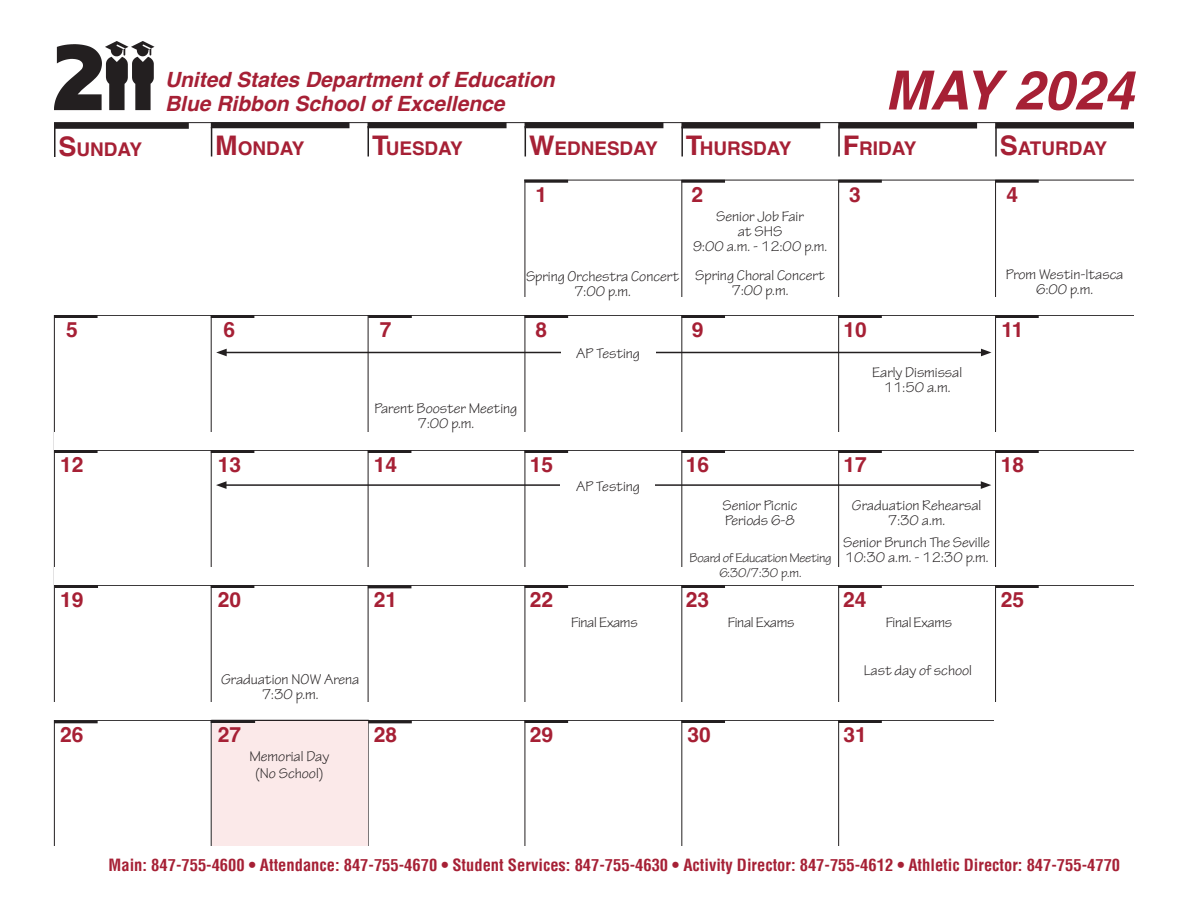
<style>
.page{position:relative;width:1188px;height:918px;background:#fff}
.page>*{position:absolute;margin:0;border:0;box-sizing:border-box;transform-origin:0 0}
.Month{font:italic 700 54px "Helvetica";color:#a62035}
.t1{font:italic 700 21px/24px "Helvetica";color:#a62035}
.numbers{font:700 21px "Helvetica";color:#a62035}
.t2{font:700 18.9px "Helvetica";color:#a62035}
.t3{font:700 condensed 16.5px "Helvetica";color:#a62035}
.Holiday{font:15px/15px "Tekton Pro";color:#231f20;text-align:center}
.Event{font:15px "Tekton Pro";color:#231f20}
.Holiday-2{font:15px "Tekton Pro";letter-spacing:-.02em;color:#231f20}
.Holiday-3{font:13.5px/15px "Tekton Pro";letter-spacing:-.02em;color:#231f20;text-align:center}
.s1{font-size:27px}
</style>
<div class="page">
<div style="left:995px;top:122px;width:139px;height:6px;background:#231f20"></div>
<div style="left:838px;top:122px;width:139px;height:6px;background:#231f20"></div>
<div style="left:681px;top:122px;width:139px;height:6px;background:#231f20"></div>
<hr style="left:681px;top:126px;width:2px;height:30px;background:#231f20">
<hr style="left:995px;top:126px;width:2px;height:30px;background:#231f20">
<hr style="left:838px;top:125px;width:2px;height:31px;background:#231f20">
<hr style="left:54px;top:127px;width:2px;height:30px;background:#231f20">
<svg style="left:211px;top:128px;width:1px;height:28px"></svg>
<hr style="left:368px;top:126px;width:1px;height:30px;background:#231f20">
<hr style="left:525px;top:126px;width:1px;height:30px;background:#231f20">
<div style="left:54px;top:123px;width:135px;height:6px;background:#231f20"></div>
<hr style="left:54px;top:122px;width:1080px;height:1px;background:#231f20">
<div style="left:525px;top:122px;width:138px;height:6px;background:#231f20"></div>
<hr style="left:54px;top:720px;width:1080px;height:1px;background:#231f20">
<div style="left:211px;top:122px;width:139px;height:6px;background:#231f20"></div>
<div style="left:368px;top:122px;width:139px;height:6px;background:#231f20"></div>
<img style="left:54px;top:41px;width:101px;height:70px">
<hr style="left:54px;top:585px;width:1080px;height:1px;background:#231f20">
<hr style="left:54px;top:450px;width:1080px;height:1px;background:#231f20">
<hr style="left:54px;top:315px;width:1080px;height:1px;background:#231f20">
<hr style="left:54px;top:180px;width:1080px;height:1px;background:#231f20">
<hr style="left:54px;top:180px;width:1px;height:666px;background:#231f20">
<hr style="left:211px;top:180px;width:1px;height:666px;background:#231f20">
<hr style="left:368px;top:180px;width:1px;height:666px;background:#231f20">
<hr style="left:681px;top:180px;width:1px;height:666px;background:#231f20">
<hr style="left:838px;top:180px;width:1px;height:666px;background:#231f20">
<hr style="left:995px;top:180px;width:1px;height:666px;background:#231f20">
<hr style="left:54px;top:315px;width:44px;height:3px;background:#231f20">
<hr style="left:54px;top:450px;width:44px;height:3px;background:#231f20">
<hr style="left:54px;top:585px;width:44px;height:3px;background:#231f20">
<hr style="left:211px;top:585px;width:43px;height:3px;background:#231f20">
<hr style="left:211px;top:450px;width:43px;height:3px;background:#231f20">
<hr style="left:211px;top:315px;width:43px;height:3px;background:#231f20">
<hr style="left:368px;top:315px;width:44px;height:3px;background:#231f20">
<hr style="left:368px;top:450px;width:43px;height:3px;background:#231f20">
<hr style="left:368px;top:585px;width:43px;height:3px;background:#231f20">
<hr style="left:368px;top:720px;width:44px;height:3px;background:#231f20">
<hr style="left:525px;top:585px;width:43px;height:3px;background:#231f20">
<hr style="left:525px;top:450px;width:43px;height:3px;background:#231f20">
<hr style="left:525px;top:315px;width:43px;height:3px;background:#231f20">
<hr style="left:525px;top:180px;width:43px;height:3px;background:#231f20">
<hr style="left:681px;top:180px;width:44px;height:3px;background:#231f20">
<hr style="left:838px;top:180px;width:44px;height:3px;background:#231f20">
<hr style="left:681px;top:315px;width:44px;height:3px;background:#231f20">
<hr style="left:838px;top:315px;width:44px;height:3px;background:#231f20">
<hr style="left:681px;top:450px;width:44px;height:3px;background:#231f20">
<hr style="left:838px;top:450px;width:44px;height:3px;background:#231f20">
<hr style="left:681px;top:585px;width:44px;height:3px;background:#231f20">
<hr style="left:838px;top:585px;width:44px;height:3px;background:#231f20">
<hr style="left:681px;top:720px;width:44px;height:3px;background:#231f20">
<hr style="left:838px;top:720px;width:44px;height:3px;background:#231f20">
<hr style="left:995px;top:180px;width:44px;height:3px;background:#231f20">
<hr style="left:995px;top:315px;width:44px;height:3px;background:#231f20">
<hr style="left:995px;top:450px;width:44px;height:3px;background:#231f20">
<hr style="left:995px;top:585px;width:44px;height:3px;background:#231f20">
<hr style="left:54px;top:720px;width:44px;height:3px;background:#231f20">
<hr style="left:525px;top:180px;width:1px;height:666px;background:#231f20">
<div style="left:23px;top:703px;width:1145px;height:17px;background:#fff"></div>
<hr style="left:525px;top:720px;width:43px;height:3px;background:#231f20">
<div style="left:54px;top:433px;width:1114px;height:17px;background:#fff"></div>
<div style="left:54px;top:568px;width:1114px;height:17px;background:#fff"></div>
<div style="left:54px;top:298px;width:1114px;height:17px;background:#fff"></div>
<div style="left:212px;top:721px;width:156px;height:125px;background:#fbe9e9"></div>
<hr style="left:212px;top:720px;width:43px;height:3px;background:#231f20">
<div style="left:994px;top:719px;width:154px;height:134px;background:#fff"></div>
<div style="left:0;top:171px;width:524px;height:144px;background:#fff"></div>
<hr style="left:224px;top:352px;width:759px;height:1px;background:#231f20">
<svg style="left:216px;top:349px;width:11px;height:7px"></svg>
<svg style="left:981px;top:349px;width:11px;height:7px"></svg>
<div style="left:561px;top:348px;width:94px;height:13px;background:#fff"></div>
<hr style="left:224px;top:484px;width:759px;height:2px;background:#231f20">
<svg style="left:216px;top:481px;width:11px;height:8px"></svg>
<svg style="left:981px;top:481px;width:10px;height:8px"></svg>
<div style="left:561px;top:481px;width:94px;height:13px;background:#fff"></div>
<p class="Month" style="left:885px;top:58px;width:251px">MAY 2024</p>
<h2 class="t1" style="left:165px;top:70px;width:391px">United States Department of Education<br>Blue Ribbon School of Excellence</h2>
<p class="t2" style="left:215px;top:137px;width:91px"><span class="s1">M</span>ONDAY</p>
<p class="t2" style="left:372px;top:137px;width:92px"><span class="s1">T</span>UESDAY</p>
<p class="t2" style="left:529px;top:137px;width:130px"><span class="s1">W</span>EDNESDAY</p>
<p class="t2" style="left:58px;top:138px;width:85px"><span class="s1">S</span>UNDAY</p>
<p class="t2" style="left:686px;top:137px;width:107px"><span class="s1">T</span>HURSDAY</p>
<p class="t2" style="left:843px;top:137px;width:75px"><span class="s1">F</span>RIDAY</p>
<p class="t2" style="left:1000px;top:137px;width:109px"><span class="s1">S</span>ATURDAY</p>
<p class="numbers" style="left:536px;top:182px;width:13px">1</p>
<p class="numbers" style="left:692px;top:182px;width:13px">2</p>
<p class="numbers" style="left:849px;top:182px;width:13px">3</p>
<p class="numbers" style="left:1007px;top:182px;width:13px">4</p>
<p class="Holiday" style="left:716px;top:209px;width:89px">Senior Job Fair</p>
<p class="Holiday" style="left:738px;top:224px;width:46px">at SHS</p>
<p class="Holiday" style="left:693px;top:239px;width:136px">9:00 a.m. - 12:00 p.m.</p>
<p class="Holiday" style="left:526px;top:269px;width:155px">Spring Orchestra Concert<br>7:00 p.m.</p>
<p class="Holiday" style="left:695px;top:268px;width:131px">Spring Choral Concert<br>7:00 p.m.</p>
<p class="Holiday" style="left:1006px;top:268px;width:119px">Prom Westin-Itasca<br>6:00 p.m.</p>
<p class="numbers" style="left:66px;top:317px;width:13px">5</p>
<p class="numbers" style="left:224px;top:317px;width:13px">6</p>
<p class="numbers" style="left:380px;top:317px;width:13px">7</p>
<p class="numbers" style="left:536px;top:317px;width:13px">8</p>
<p class="numbers" style="left:692px;top:317px;width:13px">9</p>
<p class="numbers" style="left:843px;top:317px;width:25px">10</p>
<p class="numbers" style="left:1001px;top:317px;width:24px">11</p>
<p class="Holiday" style="left:375px;top:402px;width:144px">Parent Booster Meeting<br>7:00 p.m.</p>
<p class="Holiday" style="left:576px;top:346px;width:65px">AP Testing</p>
<p class="Event" style="left:872px;top:364px;width:92px">Early Dismissal</p>
<p class="Event" style="left:884px;top:379px;width:68px">11:50 a.m.</p>
<p class="numbers" style="left:60px;top:452px;width:25px">12</p>
<p class="numbers" style="left:218px;top:452px;width:25px">13</p>
<p class="numbers" style="left:374px;top:452px;width:25px">14</p>
<p class="numbers" style="left:530px;top:452px;width:25px">15</p>
<p class="numbers" style="left:686px;top:452px;width:25px">16</p>
<p class="numbers" style="left:843px;top:452px;width:25px">17</p>
<p class="numbers" style="left:1001px;top:452px;width:25px">18</p>
<p class="Holiday" style="left:576px;top:479px;width:65px">AP Testing</p>
<p class="Holiday" style="left:723px;top:498px;width:76px">Senior Picnic</p>
<p class="Holiday" style="left:725px;top:513px;width:72px">Periods 6-8</p>
<p class="Holiday-3" style="left:689px;top:550px;width:144px">Board of Education Meeting<br>6:30/7:30 p.m.</p>
<p class="Holiday" style="left:852px;top:498px;width:131px">Graduation Rehearsal<br>7:30 a.m.</p>
<p class="Holiday" style="left:843px;top:536px;width:148px;text-align:left">Senior Brunch The Seville<br>10:30 a.m. - 12:30 p.m.</p>
<p class="numbers" style="left:60px;top:587px;width:25px">19</p>
<p class="numbers" style="left:218px;top:587px;width:25px">20</p>
<p class="numbers" style="left:374px;top:587px;width:25px">21</p>
<p class="numbers" style="left:530px;top:587px;width:25px">22</p>
<p class="numbers" style="left:686px;top:587px;width:25px">23</p>
<p class="numbers" style="left:843px;top:587px;width:25px">24</p>
<p class="numbers" style="left:1001px;top:587px;width:25px">25</p>
<p class="Event" style="left:221px;top:671px;width:140px">Graduation NOW Arena</p>
<p class="Event" style="left:262px;top:686px;width:58px">7:30 p.m.</p>
<p class="Holiday-2" style="left:571px;top:613px;width:68px">Final Exams</p>
<p class="Holiday-2" style="left:728px;top:613px;width:68px">Final Exams</p>
<p class="Holiday-2" style="left:886px;top:613px;width:68px">Final Exams</p>
<p class="Holiday" style="left:864px;top:663px;width:110px">Last day of school</p>
<p class="numbers" style="left:60px;top:722px;width:25px">26</p>
<p class="numbers" style="left:218px;top:722px;width:25px">27</p>
<p class="numbers" style="left:374px;top:722px;width:25px">28</p>
<p class="numbers" style="left:530px;top:722px;width:25px">29</p>
<p class="numbers" style="left:687px;top:722px;width:25px">30</p>
<p class="numbers" style="left:843px;top:722px;width:25px">31</p>
<p class="Holiday" style="left:249px;top:750px;width:81px">Memorial Day</p>
<p class="Holiday" style="left:255px;top:766px;width:70px">(No School)</p>
<p class="t3" style="left:109px;top:855px;width:1013px">Main: 847-755-4600 • Attendance: 847-755-4670 • Student Services: 847-755-4630 • Activity Director: 847-755-4612 • Athletic Director: 847-755-4770</p>
</div>
